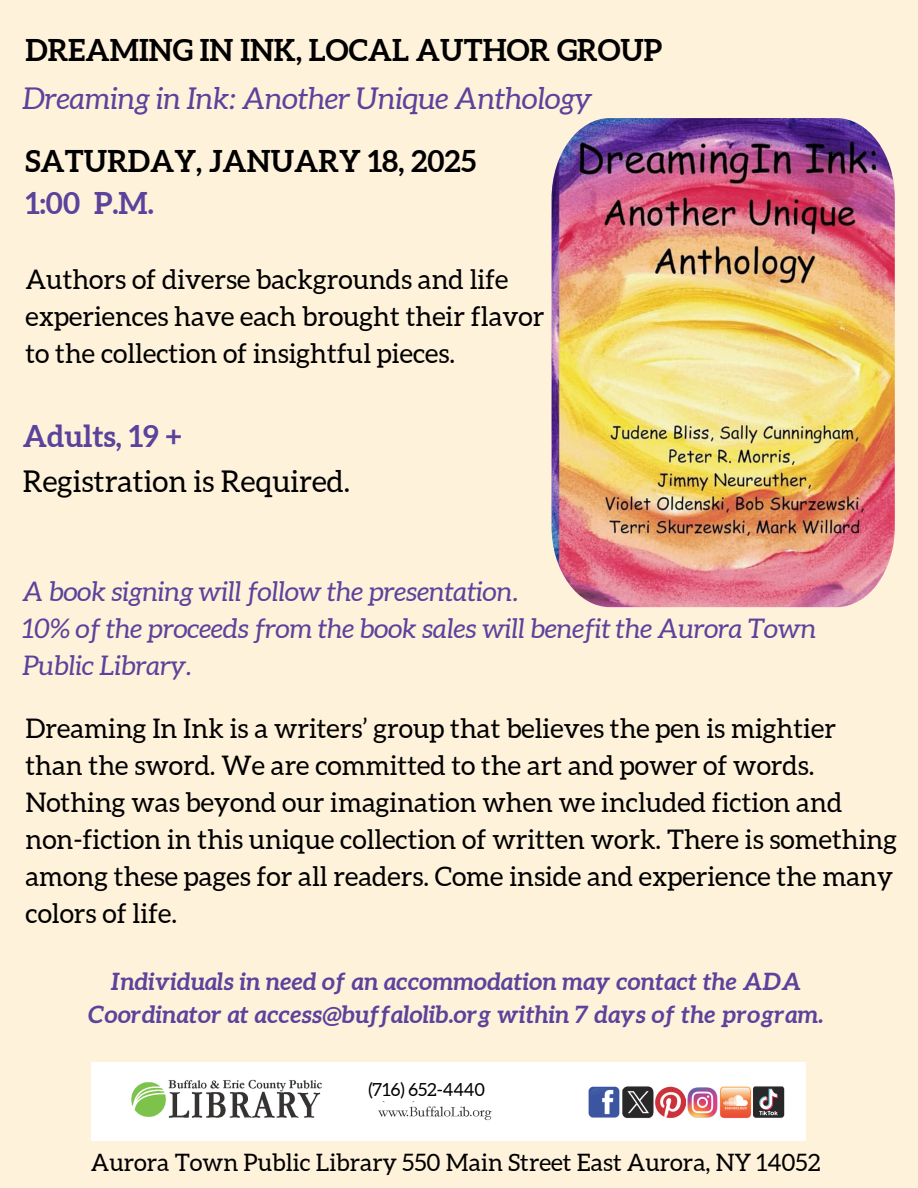
<style>
.page{position:relative;width:918px;height:1188px;background:#fff2db}
.page>*{position:absolute;margin:0;border:0;box-sizing:border-box;transform-origin:0 0}
.t1{font:700 30px/41.7px "Aleo";color:#000}
.t2{font:italic 30px "Aleo";color:#5b439c}
.t3{font:30px "Aleo";color:#000}
.t4{font:700 30px "Aleo";color:#5b439c}
.t5{font:27px/37.2px "Aleo";color:#000}
.t6{font:italic 27px/37.2px "Aleo";color:#5b439c}
.t7{font:italic 700 24px/32.7px "Aleo";color:#5b439c;text-align:center}
.t8{font:24px "Aleo";color:#000}
.t9{font:18px "Aleo";color:#000}
.s1{color:#5b439c}
</style>
<div class="page">
<img style="left:552px;top:118px;width:343px;height:489px">
<img style="left:92px;top:1062px;width:713px;height:79px">
<div style="left:335px;top:1078px;width:227px;height:32px;background:#fff"></div>
<h1 class="t1" style="left:25px;top:29px;width:638px">DREAMING IN INK, LOCAL AUTHOR GROUP</h1>
<h3 class="t2" style="left:23px;top:82px;width:571px">Dreaming in Ink: Another Unique Anthology</h3>
<h4 class="t1" style="left:25px;top:140px;width:452px">SATURDAY, JANUARY 18, 2025<br><span class="s1">1:00 P.M.</span></h4>
<p class="t5" style="left:25px;top:261px;width:521px">Authors of diverse backgrounds and life experiences have each brought their flavor to the collection of insightful pieces.</p>
<h5 class="t4" style="left:23px;top:419px;width:160px">Adults, 19 +</h5>
<h4 class="t3" style="left:23px;top:465px;width:329px">Registration is Required.</h4>
<h2 class="t6" style="left:23px;top:573px;width:795px">A book signing will follow the presentation.<br>10% of the proceeds from the book sales will benefit the Aurora Town<br>Public Library.</h2>
<p class="t5" style="left:25px;top:709px;width:873px">Dreaming In Ink is a writers’ group that believes the pen is mightier than the sword. We are committed to the art and power of words.<br>Nothing was beyond our imagination when we included fiction and non-fiction in this unique collection of written work. There is something among these pages for all readers. Come inside and experience the many colors of life.</p>
<p class="t7" style="left:88px;top:965px;width:737px">Individuals in need of an accommodation may contact the ADA<br>Coordinator at access@buffalolib.org within 7 days of the program.</p>
<h6 class="t9" style="left:368px;top:1080px;width:118px">(716) 652-4440</h6>
<h4 class="t8" style="left:91px;top:1149px;width:731px">Aurora Town Public Library 550 Main Street East Aurora, NY 14052</h4>
</div>
